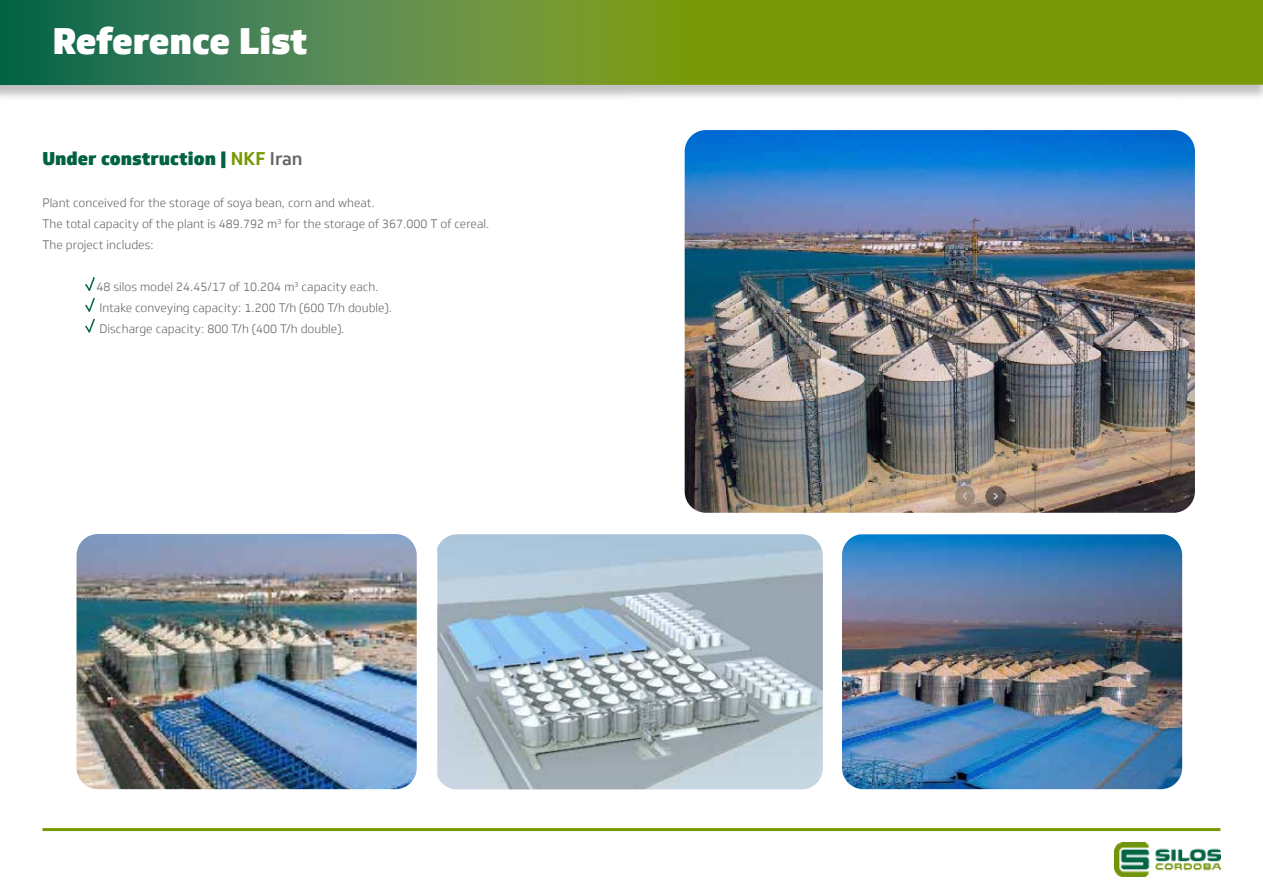
<style>
.page{position:relative;width:1263px;height:893px;background:#fff}
.page>*{position:absolute;margin:0;border:0;box-sizing:border-box;transform-origin:0 0}
.t1{font:900 36px "Soleto";letter-spacing:-.01em;color:#fff}
.t2{font:900 18px "Soleto";color:#006241}
.t3{font:300 12px/21px "Soleto";color:#636362}
.s1{font-weight:700;color:#789904}
.s2{font-weight:500;color:#636362}
</style>
<div class="page">
<svg style="left:85px;top:277px;width:10px;height:56px"></svg>
<img style="left:1114px;top:842px;width:106px;height:34px">
<hr style="left:43px;top:828px;width:1177px;height:3px;background:#789904">
<img style="left:685px;top:130px;width:510px;height:383px">
<img style="left:77px;top:534px;width:340px;height:255px">
<img style="left:437px;top:534px;width:386px;height:255px">
<img style="left:842px;top:534px;width:340px;height:255px">
<div style="left:0;top:0;width:1263px;height:102px;background:#000;opacity:.25"></div>
<svg style="left:0;top:0;width:1263px;height:85px;background:#628f28"></svg>
<h1 class="t1" style="left:53px;top:18px;width:256px">Reference List</h1>
<h2 class="t2" style="left:43px;top:147px;width:261px">Under construction | <span class="s1">NKF</span> <span class="s2">Iran</span></h2>
<p class="t3" style="left:43px;top:193px;width:448px">Plant conceived for the storage of soya bean, corn and wheat.<br>The total capacity of the plant is 489.792 m<sup>3</sup> for the storage of 367.000 T of cereal.<br>The project includes:</p>
<p class="t3" style="left:97px;top:277px;width:297px">48 silos model 24.45/17 of 10.204 m<sup>3</sup> capacity each.<br>Intake conveying capacity: 1.200 T/h (600 T/h double).<br>Discharge capacity: 800 T/h (400 T/h double).</p>
</div>
